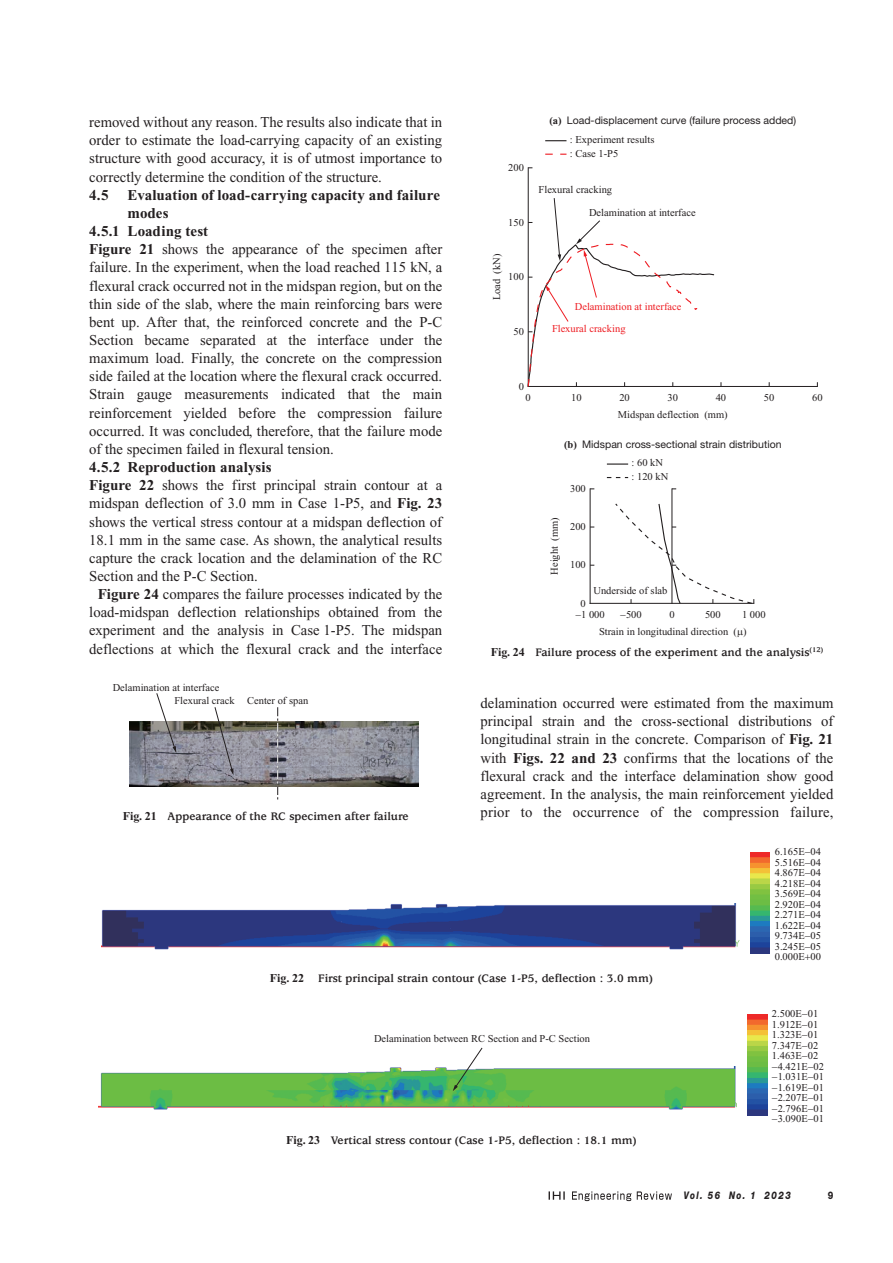
<style>
.page{position:relative;width:893px;height:1263px;background:#fff}
.page>*{position:absolute;margin:0;border:0;box-sizing:border-box;transform-origin:0 0}
.t1{font:15px/18.1px "Times New Roman";color:#231f20;text-align:justify}
.t2{font:700 15px "Times New Roman";letter-spacing:.005em;color:#231f20}
.t3{font:700 12px "Usherwood Std";color:#231f20}
.t4{font:10.5px/10.5px "Times New Roman";color:#231f20}
.t5{font:10.5px "Helvetica Neue LT Std";color:#231f20}
.t6{font:10.5px "Times New Roman";color:#ee1d23}
.t7{font:italic 800 10.5px "Helvetica Neue LT Std";letter-spacing:.165em;color:#231f20;scale:.78 1}
.t8{font:800 10.5px "Helvetica Neue LT Std";color:#231f20;scale:.85 1}
.s1{font-weight:700}
.s2{font-family:"Times New Roman";font-weight:700}
.s3{font-family:"Times New Roman"}
</style>
<div class="page">
<svg style="left:549px;top:1191px;width:123px;height:10px"></svg>
<img style="left:750px;top:852px;width:20px;height:102px">
<img style="left:102px;top:903px;width:637px;height:46px">
<img style="left:747px;top:1014px;width:20px;height:101px">
<img style="left:99px;top:1066px;width:638px;height:44px">
<svg style="left:453px;top:1047px;width:30px;height:44px"></svg>
<hr style="left:528px;top:168px;width:1px;height:218px;background:#231f20">
<hr style="left:528px;top:386px;width:289px;height:1px;background:#231f20">
<hr style="left:672px;top:489px;width:1px;height:114px;background:#231f20">
<svg style="left:545px;top:154px;width:21px;height:1px"></svg>
<svg style="left:545px;top:140px;width:21px;height:1px"></svg>
<hr style="left:590px;top:489px;width:1px;height:114px;background:#231f20">
<hr style="left:590px;top:603px;width:164px;height:1px;background:#231f20">
<svg style="left:614px;top:502px;width:141px;height:102px"></svg>
<svg style="left:527px;top:198px;width:188px;height:189px"></svg>
<svg style="left:607px;top:477px;width:21px;height:1px"></svg>
<hr style="left:607px;top:463px;width:21px;height:2px;background:#231f20">
<img style="left:130px;top:722px;width:289px;height:64px">
<svg style="left:214px;top:707px;width:19px;height:68px"></svg>
<svg style="left:156px;top:693px;width:20px;height:60px"></svg>
<svg style="left:277px;top:707px;width:1px;height:93px"></svg>
<p class="t1" style="left:89px;top:113px;width:354px">removed without any reason. The results also indicate that in order to estimate the load-carrying capacity of an existing structure with good accuracy, it is of utmost importance to correctly determine the condition of the structure.</p>
<p class="t2" style="left:89px;top:186px;width:21px">4.5</p>
<p class="t2" style="left:128px;top:186px;width:314px">Evaluation of load-carrying capacity and failure</p>
<p class="t2" style="left:128px;top:205px;width:43px">modes</p>
<p class="t2" style="left:89px;top:223px;width:120px">4.5.1 Loading test</p>
<p class="t1" style="left:89px;top:240px;width:354px"><span class="s1">Figure 21</span> shows the appearance of the specimen after</p>
<p class="t1" style="left:89px;top:258px;width:354px">failure. In the experiment, when the load reached 115 kN, a</p>
<p class="t1" style="left:89px;top:276px;width:354px">flexural crack occurred not in the midspan region, but on the</p>
<p class="t1" style="left:89px;top:295px;width:354px">thin side of the slab, where the main reinforcing bars were</p>
<p class="t1" style="left:89px;top:313px;width:354px">bent up. After that, the reinforced concrete and the P-C</p>
<p class="t1" style="left:89px;top:331px;width:354px">Section became separated at the interface under the</p>
<p class="t1" style="left:89px;top:349px;width:354px">maximum load. Finally, the concrete on the compression</p>
<p class="t1" style="left:89px;top:367px;width:354px">side failed at the location where the flexural crack occurred.</p>
<p class="t1" style="left:89px;top:385px;width:354px">Strain gauge measurements indicated that the main</p>
<p class="t1" style="left:89px;top:404px;width:354px">reinforcement yielded before the compression failure</p>
<p class="t1" style="left:89px;top:422px;width:354px">occurred. It was concluded, therefore, that the failure mode</p>
<p class="t1" style="left:89px;top:440px;width:246px">of the specimen failed in flexural tension.</p>
<p class="t2" style="left:89px;top:459px;width:184px">4.5.2 Reproduction analysis</p>
<p class="t1" style="left:89px;top:476px;width:354px"><span class="s1">Figure 22</span> shows the first principal strain contour at a</p>
<p class="t1" style="left:89px;top:494px;width:354px">midspan deflection of 3.0 mm in Case 1-P5, and <span class="s1">Fig. 23</span></p>
<p class="t1" style="left:89px;top:512px;width:354px">shows the vertical stress contour at a midspan deflection of</p>
<p class="t1" style="left:89px;top:531px;width:354px">18.1 mm in the same case. As shown, the analytical results</p>
<p class="t1" style="left:89px;top:549px;width:354px">capture the crack location and the delamination of the RC</p>
<p class="t1" style="left:89px;top:567px;width:170px">Section and the P-C Section.</p>
<p class="t1" style="left:98px;top:585px;width:346px"><span class="s1">Figure 24</span> compares the failure processes indicated by the</p>
<p class="t1" style="left:89px;top:603px;width:354px">load-midspan deflection relationships obtained from the</p>
<p class="t1" style="left:89px;top:621px;width:354px">experiment and the analysis in Case 1-P5. The midspan</p>
<p class="t1" style="left:89px;top:639px;width:354px">deflections at which the flexural crack and the interface</p>
<p class="t4" style="left:113px;top:682px;width:108px">Delamination at interface</p>
<p class="t4" style="left:508px;top:162px;width:17px">200</p>
<p class="t4" style="left:508px;top:217px;width:17px">150</p>
<p class="t4" style="left:491px;top:300px;width:48px;rotate:-90deg">Load (kN)</p>
<p class="t4" style="left:508px;top:272px;width:17px">100</p>
<p class="t4" style="left:513px;top:326px;width:12px">50</p>
<p class="t5" style="left:549px;top:114px;width:248px"><span class="s2">(a)</span> Load-displacement curve (failure process added)</p>
<p class="t4" style="left:570px;top:133px;width:86px;line-height:13.5px">: Experiment results : Case 1-P5</p>
<p class="t4" style="left:539px;top:185px;width:75px">Flexural cracking</p>
<p class="t4" style="left:589px;top:207px;width:108px">Delamination at interface</p>
<p class="t6" style="left:575px;top:301px;width:108px">Delamination at interface</p>
<p class="t6" style="left:552px;top:323px;width:75px">Flexural cracking</p>
<p class="t4" style="left:519px;top:381px;width:7px">0</p>
<p class="t4" style="left:526px;top:392px;width:7px">0</p>
<p class="t4" style="left:571px;top:392px;width:12px">10</p>
<p class="t4" style="left:619px;top:392px;width:12px">20</p>
<p class="t4" style="left:667px;top:392px;width:12px">30</p>
<p class="t4" style="left:716px;top:392px;width:12px">40</p>
<p class="t4" style="left:764px;top:392px;width:12px">50</p>
<p class="t4" style="left:812px;top:392px;width:12px">60</p>
<p class="t4" style="left:618px;top:409px;width:111px">Midspan deflection (mm)</p>
<p class="t5" style="left:564px;top:438px;width:219px"><span class="s2">(b)</span> Midspan cross-sectional strain distribution</p>
<p class="t4" style="left:549px;top:575px;width:59px;rotate:-90deg">Height (mm)</p>
<p class="t4" style="left:570px;top:483px;width:17px">300</p>
<p class="t4" style="left:570px;top:522px;width:17px">200</p>
<p class="t4" style="left:570px;top:560px;width:17px">100</p>
<p class="t4" style="left:581px;top:598px;width:7px">0</p>
<p class="t4" style="left:632px;top:456px;width:38px;line-height:13.5px">: 60 kN : 120 kN</p>
<p class="t4" style="left:593px;top:585px;width:76px">Underside of slab</p>
<p class="t4" style="left:575px;top:609px;width:31px">−1 000</p>
<p class="t4" style="left:620px;top:609px;width:23px">−500</p>
<p class="t4" style="left:669px;top:609px;width:7px">0</p>
<p class="t4" style="left:705px;top:609px;width:17px">500</p>
<p class="t4" style="left:742px;top:609px;width:25px">1 000</p>
<p class="t4" style="left:599px;top:626px;width:149px">Strain in longitudinal direction ( )</p>
<p class="t3" style="left:491px;top:646px;width:334px"><span class="s3">Fig. 24</span> Failure process of the experiment and the analysis<sup>(12)</sup></p>
<p class="t4" style="left:174px;top:696px;width:135px">Flexural crack Center of span</p>
<p class="t1" style="left:480px;top:694px;width:354px">delamination occurred were estimated from the maximum principal strain and the cross-sectional distributions of longitudinal strain in the concrete. Comparison of <span class="s1">Fig. 21 </span>with <span class="s1">Figs. 22 and 23</span> confirms that the locations of the flexural crack and the interface delamination show good agreement. In the analysis, the main reinforcement yielded prior to the occurrence of the compression failure,</p>
<p class="t4" style="left:775px;top:846px;width:48px;text-align:right">6.165E−04<br>5.516E−04<br>4.867E−04<br>4.218E−04<br>3.569E−04<br>2.920E−04<br>2.271E−04<br>1.622E−04<br>9.734E−05<br>3.245E−05<br>E 00</p>
<p class="t3" style="left:270px;top:971px;width:384px"><span class="s3">Fig. 22</span> First principal strain contour (Case 1-P5, deflection : 3.0 mm)</p>
<p class="t4" style="left:772px;top:1008px;width:54px">2.500E−01<br>1.912E−01<br>1.323E−01<br>7.347E−02<br>1.463E−02 −4.421E−02 −1.031E−01 −1.619E−01 −2.207E−01 −2.796E−01</p>
<p class="t4" style="left:801px;top:1113px;width:24px">E−01</p>
<p class="t3" style="left:123px;top:810px;width:287px"><span class="s3">Fig. 21</span> Appearance of the RC specimen after failure</p>
<p class="t4" style="left:374px;top:1033px;width:218px">Delamination between RC Section and P-C Section</p>
<p class="t3" style="left:286px;top:1133px;width:352px"><span class="s3">Fig. 23</span> Vertical stress contour (Case 1-P5, deflection : 18.1 mm)</p>
<p class="t7" style="left:684px;top:1189px;width:139px">Vol. 56 No. 1 2023</p>
<p class="t8" style="left:828px;top:1189px;width:8px">9</p>
</div>
